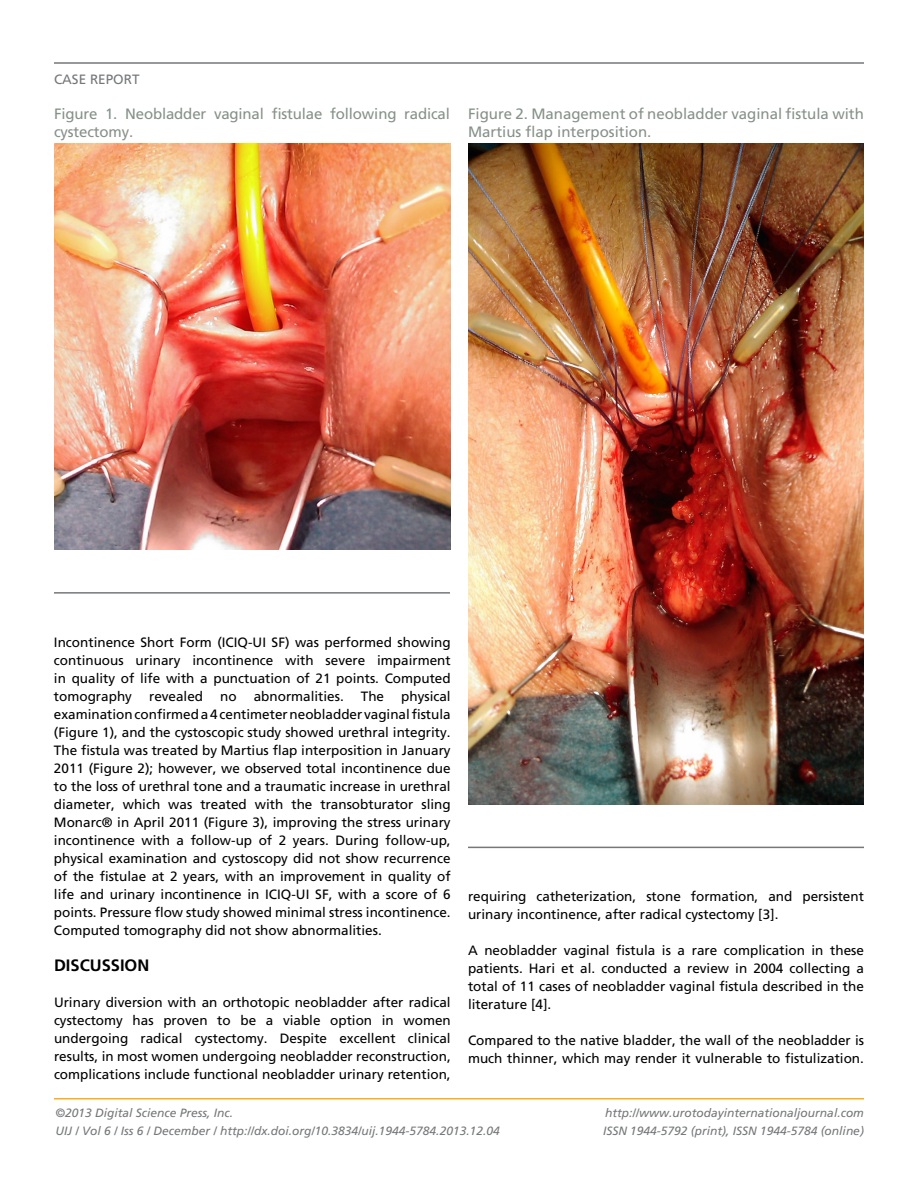
<style>
.page{position:relative;width:918px;height:1188px;background:#fff}
.page>*{position:absolute;margin:0;border:0;box-sizing:border-box;transform-origin:0 0}
.t1{font:700 16.5px "Frutiger";color:#000}
.t2{font:15px/18px "Frutiger";color:#869188}
.t3{font:13.5px/18px "Frutiger";color:#000;text-align:justify}
.t4{font:13.5px "Frutiger";color:#757779}
.t5{font:italic 12px/18px "Frutiger";color:#757779}
</style>
<div class="page">
<hr style="left:54px;top:1098px;width:810px;height:2px;background:#fcaf1a">
<hr style="left:54px;top:62px;width:810px;height:2px;background:#757779">
<hr style="left:54px;top:592px;width:396px;height:2px;background:#757779">
<img style="left:55px;top:143px;width:396px;height:407px">
<img style="left:468px;top:143px;width:396px;height:662px">
<hr style="left:468px;top:847px;width:396px;height:1px;background:#757779">
<p class="t4" style="left:54px;top:72px;width:87px">case report</p>
<p class="t2" style="left:54px;top:105px;width:398px">Figure 1. Neobladder vaginal fistulae following radical cystectomy.</p>
<p class="t2" style="left:468px;top:105px;width:397px">Figure 2. Management of neobladder vaginal fistula with<br>Martius flap interposition.</p>
<p class="t3" style="left:54px;top:634px;width:398px">Incontinence Short Form (ICIQ-UI SF) was performed showing continuous urinary incontinence with severe impairment in quality of life with a punctuation of 21 points. Computed tomography</p>
<p class="t3" style="left:54px;top:688px;width:398px;text-indent:347px">physical examination confirmed a 4 centimeter neobladder vaginal fistula (Figure 1), and the cystoscopic study showed urethral integrity.<br>The fistula was treated by Martius flap interposition in January 2011 (Figure 2); however, we observed total incontinence due to the loss of urethral tone and a traumatic increase in urethral diameter, which was treated with the transobturator sling Monarc® in April 2011 (Figure 3), improving the stress urinary incontinence with a follow-up of 2 years. During follow-up, physical examination and cystoscopy did not show recurrence of the fistulae at 2 years, with an improvement in quality of life and urinary incontinence in ICIQ-UI SF, with a score of 6 points. Pressure flow study showed minimal stress incontinence.<br>Computed tomography did not show abnormalities.</p>
<p class="t1" style="left:54px;top:956px;width:77px">DISCUSSION</p>
<p class="t3" style="left:54px;top:994px;width:398px">Urinary diversion with an orthotopic neobladder after radical cystectomy has proven to be a viable option in women undergoing radical cystectomy. Despite excellent clinical results, in most women undergoing neobladder reconstruction, complications include functional neobladder urinary retention,</p>
<p class="t3" style="left:149px;top:688px;width:56px">revealed</p>
<p class="t3" style="left:220px;top:688px;width:18px">no</p>
<p class="t3" style="left:254px;top:688px;width:92px">abnormalities.</p>
<p class="t3" style="left:361px;top:688px;width:25px">The</p>
<p class="t3" style="left:468px;top:888px;width:397px">requiring catheterization, stone formation, and persistent urinary incontinence, after radical cystectomy [3].</p>
<p class="t3" style="left:468px;top:942px;width:397px">A neobladder vaginal fistula is a rare complication in these patients. Hari et al. conducted a review in 2004 collecting a total of 11 cases of neobladder vaginal fistula described in the literature [4].</p>
<p class="t3" style="left:468px;top:1032px;width:398px">Compared to the native bladder, the wall of the neobladder is much thinner, which may render it vulnerable to fistulization.</p>
<p class="t5" style="left:56px;top:1104px;width:446px">©2013 Digital Science Press, Inc.<br>UIJ / Vol 6 / Iss 6 / December / http://dx.doi.org/10.3834/uij.1944-5784.2013.12.04</p>
<p class="t5" style="left:603px;top:1104px;width:262px">http://www.urotodayinternationaljournal.com<br>ISSN 1944-5792 (print), ISSN 1944-5784 (online)</p>
</div>
